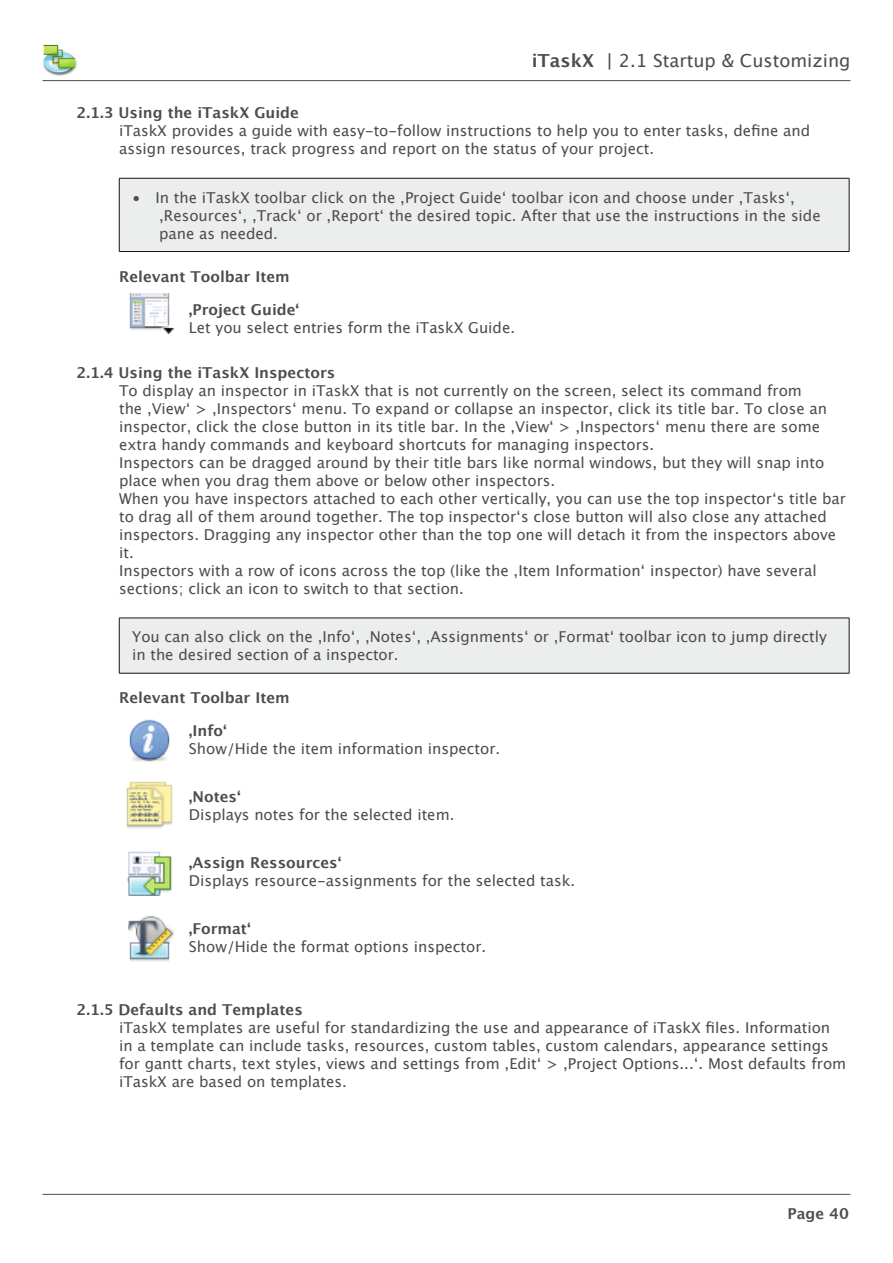
<style>
.page{position:relative;width:893px;height:1263px;background:#fff}
.page>*{position:absolute;margin:0;border:0;box-sizing:border-box;transform-origin:0 0}
.t1{font:18px "Lucida Grande";color:#4d4d4c}
.t2{font:15px/18px "Lucida Grande";color:#4d4d4c}
.t3{font:700 15px/32.8px "Lucida Grande";color:#4d4d4c}
.s1{font-weight:700}
</style>
<div class="page">
<hr style="left:43px;top:1194px;width:807px;height:1px;background:#4d4d4c">
<hr style="left:43px;top:80px;width:807px;height:1px;background:#4d4d4c">
<img style="left:43px;top:44px;width:34px;height:32px">
<div style="left:119px;top:178px;width:730px;height:73px;background:#eceded"></div>
<hr style="left:119px;top:178px;width:730px;height:1px;background:#131413">
<hr style="left:119px;top:178px;width:1px;height:73px;background:#131413">
<hr style="left:849px;top:178px;width:1px;height:73px;background:#131413">
<hr style="left:119px;top:251px;width:730px;height:1px;background:#131413">
<img style="left:129px;top:294px;width:44px;height:39px">
<div style="left:119px;top:618px;width:730px;height:55px;background:#eceded"></div>
<hr style="left:119px;top:618px;width:730px;height:1px;background:#131413">
<hr style="left:119px;top:618px;width:1px;height:55px;background:#131413">
<hr style="left:849px;top:618px;width:1px;height:55px;background:#131413">
<hr style="left:119px;top:673px;width:730px;height:1px;background:#131413">
<img style="left:129px;top:719px;width:41px;height:43px">
<img style="left:126px;top:781px;width:47px;height:47px">
<img style="left:127px;top:851px;width:45px;height:44px">
<img style="left:128px;top:916px;width:45px;height:45px">
<p class="t1" style="left:532px;top:50px;width:320px"><span class="s1">iTaskX |</span> 2.1 Startup &amp; Customizing</p>
<p class="t3" style="left:77px;top:96px;width:224px">2.1.3 Using the iTaskX Guide</p>
<p class="t2" style="left:119px;top:122px;width:693px">iTaskX provides a guide with easy-to-follow instructions to help you to enter tasks, define and assign resources, track progress and report on the status of your project.</p>
<p class="t2" style="left:159px;top:189px;width:663px;text-indent:-27px">• In the iTaskX toolbar click on the ‚Project Guide‘ toolbar icon and choose under ‚Tasks‘, ‚Resources‘, ‚Track‘ or ‚Report‘ the desired topic. After that use the instructions in the side pane as needed.</p>
<p class="t3" style="left:189px;top:260px;width:112px;text-indent:-70px">Relevant Toolbar Item ‚Project Guide‘</p>
<p class="t2" style="left:189px;top:318px;width:328px">Let you select entries form the iTaskX Guide.</p>
<p class="t3" style="left:77px;top:356px;width:260px">2.1.4 Using the iTaskX Inspectors</p>
<p class="t2" style="left:119px;top:382px;width:728px">To display an inspector in iTaskX that is not currently on the screen, select its command from<br>the ‚View‘ &gt; ‚Inspectors‘ menu. To expand or collapse an inspector, click its title bar. To close an inspector, click the close button in its title bar. In the ‚View‘ &gt; ‚Inspectors‘ menu there are some extra handy commands and keyboard shortcuts for managing inspectors.<br>Inspectors can be dragged around by their title bars like normal windows, but they will snap into place when you drag them above or below other inspectors.<br>When you have inspectors attached to each other vertically, you can use the top inspector‘s title bar to drag all of them around together. The top inspector‘s close button will also close any attached inspectors. Dragging any inspector other than the top one will detach it from the inspectors above it.<br>Inspectors with a row of icons across the top (like the ‚Item Information‘ inspector) have several sections; click an icon to switch to that section.</p>
<p class="t2" style="left:132px;top:628px;width:696px">You can also click on the ‚Info‘, ‚Notes‘, ‚Assignments‘ or ‚Format‘ toolbar icon to jump directly in the desired section of a inspector.</p>
<p class="t3" style="left:119px;top:681px;width:172px;text-align:center">Relevant Toolbar Item ‚Info‘</p>
<p class="t2" style="left:189px;top:740px;width:313px">Show/Hide the item information inspector.</p>
<p class="t3" style="left:189px;top:780px;width:53px">‚Notes‘</p>
<p class="t2" style="left:189px;top:806px;width:267px">Displays notes for the selected item.</p>
<p class="t3" style="left:189px;top:846px;width:154px">‚Assign Ressources‘</p>
<p class="t2" style="left:189px;top:872px;width:388px">Displays resource-assignments for the selected task.</p>
<p class="t3" style="left:189px;top:912px;width:63px">‚Format‘</p>
<p class="t2" style="left:189px;top:938px;width:299px">Show/Hide the format options inspector.</p>
<p class="t3" style="left:77px;top:993px;width:228px">2.1.5 Defaults and Templates</p>
<p class="t2" style="left:119px;top:1019px;width:729px">iTaskX templates are useful for standardizing the use and appearance of iTaskX files. Information in a template can include tasks, resources, custom tables, custom calendars, appearance settings for gantt charts, text styles, views and settings from ‚Edit‘ &gt; ‚Project Options...‘. Most defaults from iTaskX are based on templates.</p>
<p class="t3" style="left:787px;top:1197px;width:63px">Page 40</p>
</div>
